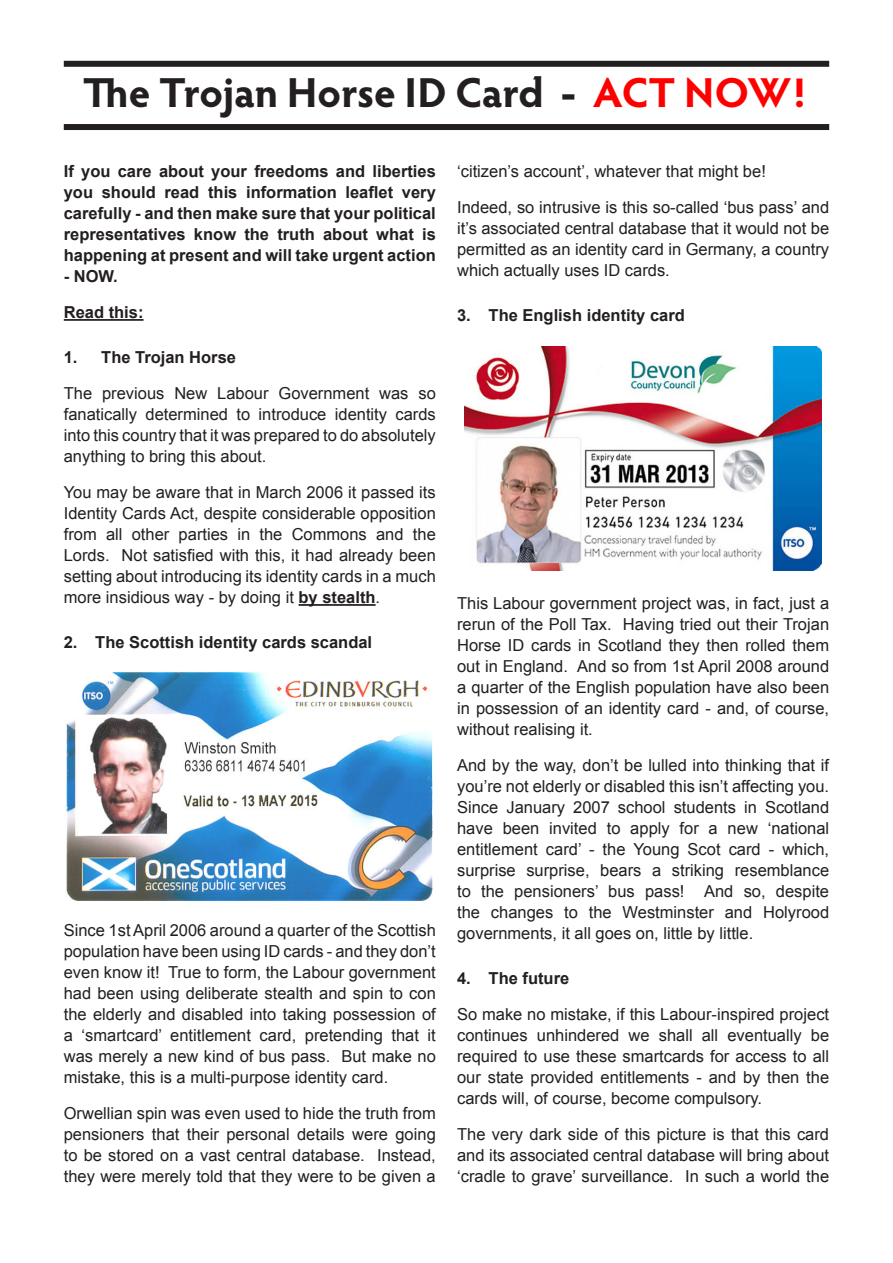
<style>
.page{position:relative;width:893px;height:1263px;background:#fff}
.page>*{position:absolute;margin:0;border:0;box-sizing:border-box;transform-origin:0 0}
.t1{font:700 42px "Hypatia Sans Pro";letter-spacing:-.005em;color:#231f20}
.Body{font:16.5px/21px "Arial";color:#231f20;text-align:justify}
.Body-2{font:700 16.5px/21px "Arial";color:#231f20;text-align:justify}
.s1{color:#f00}
.s2{font-weight:700}
</style>
<div class="page">
<div style="left:64px;top:61px;width:765px;height:6px;background:#231f20"></div>
<img style="left:465px;top:347px;width:357px;height:223px">
<div style="left:64px;top:124px;width:765px;height:6px;background:#231f20"></div>
<hr style="left:64px;top:319px;width:80px;height:2px;background:#231f20">
<hr style="left:299px;top:604px;width:77px;height:2px;background:#231f20">
<img style="left:66px;top:671px;width:366px;height:230px">
<p class="t1" style="left:83px;top:63px;width:725px">The Trojan Horse ID Card - <span class="s1">ACT NOW!</span></p>
<p class="Body-2" style="left:64px;top:161px;width:374px">If you care about your freedoms and liberties you should read this information leaflet very carefully - and then make sure that your political representatives know the truth about what is happening at present and will take urgent action</p>
<p class="Body-2" style="left:64px;top:266px;width:56px">- NOW.</p>
<p class="Body-2" style="left:64px;top:302px;width:81px">Read this:</p>
<p class="Body-2" style="left:64px;top:347px;width:174px">1. The Trojan Horse</p>
<p class="Body" style="left:64px;top:383px;width:374px">The previous New Labour Government was so fanatically determined to introduce identity cards into this country that it was prepared to do absolutely anything to bring this about.</p>
<p class="Body" style="left:64px;top:482px;width:374px">You may be aware that in March 2006 it passed its Identity Cards Act, despite considerable opposition from all other parties in the Commons and the Lords. Not satisfied with this, it had already been setting about introducing its identity cards in a much more insidious way - by doing it <span class="s2">by stealth</span>.</p>
<p class="Body-2" style="left:64px;top:632px;width:310px">2. The Scottish identity cards scandal</p>
<p class="Body" style="left:64px;top:920px;width:374px">Since 1st April 2006 around a quarter of the Scottish population have been using ID cards - and they don’t even know it! True to form, the Labour government had been using deliberate stealth and spin to con the elderly and disabled into taking possession of a ‘smartcard’ entitlement card, pretending that it was merely a new kind of bus pass. But make no mistake, this is a multi-purpose identity card.</p>
<p class="Body" style="left:64px;top:1103px;width:374px">Orwellian spin was even used to hide the truth from pensioners that their personal details were going to be stored on a vast central database. Instead, they were merely told that they were to be given a</p>
<p class="Body" style="left:457px;top:161px;width:310px">‘citizen’s account’, whatever that might be!</p>
<p class="Body" style="left:457px;top:197px;width:374px">Indeed, so intrusive is this so-called ‘bus pass’ and it’s associated central database that it would not be permitted as an identity card in Germany, a country which actually uses ID cards.</p>
<p class="Body-2" style="left:457px;top:305px;width:229px">3. The English identity card</p>
<p class="Body" style="left:457px;top:593px;width:374px">This Labour government project was, in fact, just a rerun of the Poll Tax. Having tried out their Trojan Horse ID cards in Scotland they then rolled them out in England. And so from 1st April 2008 around a quarter of the English population have also been in possession of an identity card - and, of course, without realising it.</p>
<p class="Body" style="left:457px;top:755px;width:374px">And by the way, don’t be lulled into thinking that if you’re not elderly or disabled this isn’t affecting you.<br>Since January 2007 school students in Scotland have been invited to apply for a new ‘national entitlement card’ - the Young Scot card - which, surprise surprise, bears a striking resemblance to the pensioners’ bus pass! And so, despite the changes to the Westminster and Holyrood governments, it all goes on, little by little.</p>
<p class="Body-2" style="left:457px;top:968px;width:114px">4. The future</p>
<p class="Body" style="left:457px;top:1004px;width:374px">So make no mistake, if this Labour-inspired project continues unhindered we shall all eventually be required to use these smartcards for access to all our state provided entitlements - and by then the cards will, of course, become compulsory.</p>
<p class="Body" style="left:457px;top:1124px;width:374px">The very dark side of this picture is that this card and its associated central database will bring about ‘cradle to grave’ surveillance. In such a world the</p>
</div>
